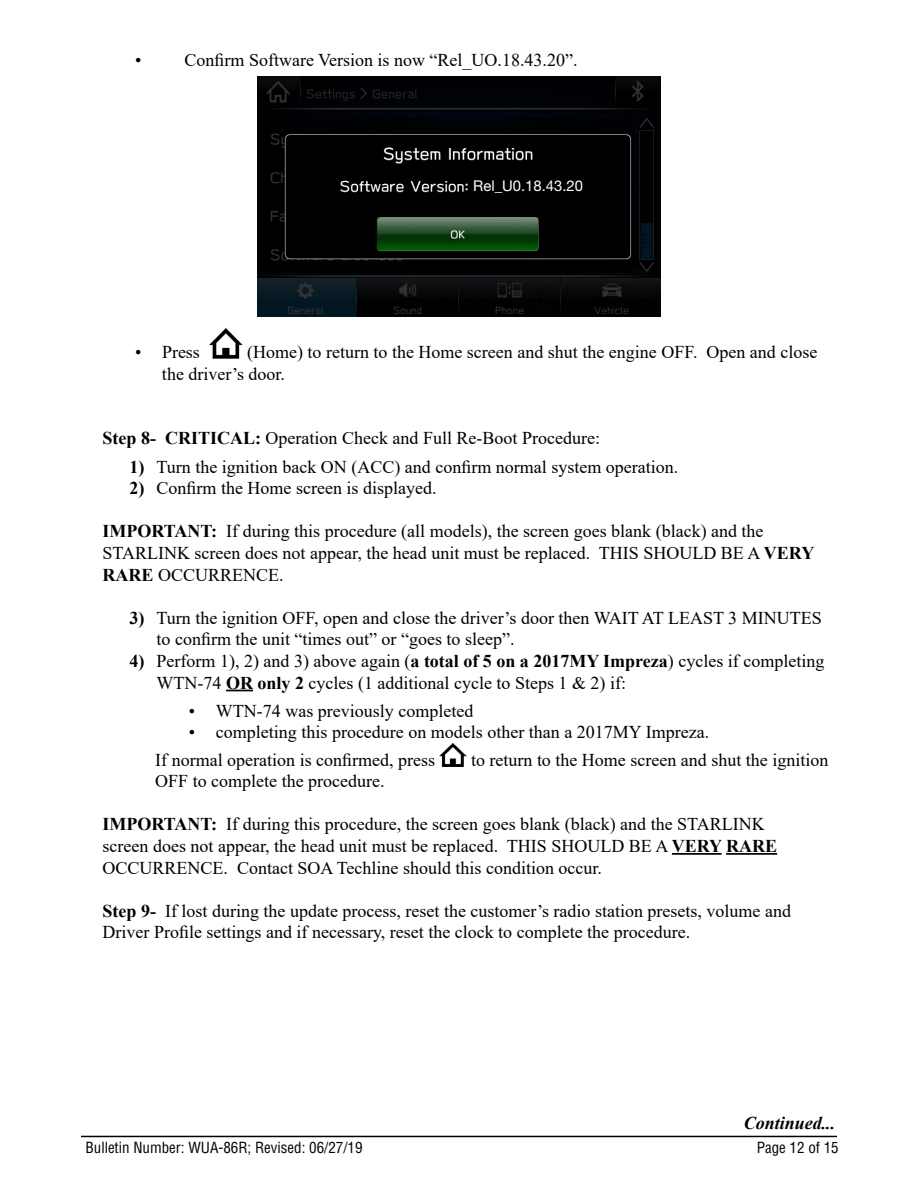
<style>
.page{position:relative;width:918px;height:1188px;background:#fff}
.page>*{position:absolute;margin:0;border:0;box-sizing:border-box;transform-origin:0 0}
.t1{font:18px/21.6px "Times New Roman";color:#000}
.t2{font:italic 700 18px "Times New Roman";color:#000}
.t3{font:condensed 15px "Helvetica LT Std";color:#000}
.t4{font:14.85px "Helvetica Neue LT Std";color:#fff}
.s1{font-weight:700}
</style>
<div class="page">
<hr style="left:81px;top:1136px;width:756px;height:1px;background:#000">
<svg style="left:226px;top:690px;width:27px;height:1px"></svg>
<hr style="left:672px;top:853px;width:50px;height:2px;background:#000">
<hr style="left:726px;top:853px;width:51px;height:2px;background:#000">
<img style="left:257px;top:76px;width:404px;height:241px">
<div style="left:473px;top:175px;width:119px;height:22px;background:#000"></div>
<img style="left:209px;top:328px;width:34px;height:30px">
<img style="left:440px;top:743px;width:27px;height:24px">
<p class="t1" style="left:135px;top:49px;width:8px">•</p>
<p class="t1" style="left:184px;top:49px;width:395px">Confirm Software Version is now “Rel_UO.18.43.20”.</p>
<p class="t4" style="left:473px;top:177px;width:111px">Rel_U0.18.43.20</p>
<p class="t1" style="left:162px;top:341px;width:657px;text-indent:85px">(Home) to return to the Home screen and shut the engine OFF. Open and close the driver’s door.</p>
<p class="t1" style="left:135px;top:341px;width:66px">• Press</p>
<p class="t1" style="left:103px;top:427px;width:499px"><span class="s1">Step 8- CRITICAL:</span> Operation Check and Full Re-Boot Procedure:</p>
<p class="t1" style="left:130px;top:455px;width:550px"><span class="s1">1)</span> Turn the ignition back ON (ACC) and confirm normal system operation.</p>
<p class="t1" style="left:130px;top:477px;width:308px"><span class="s1">2)</span> Confirm the Home screen is displayed.</p>
<p class="t1" style="left:103px;top:520px;width:713px"><span class="s1">IMPORTANT:</span> If during this procedure (all models), the screen goes blank (black) and the<br>STARLINK screen does not appear, the head unit must be replaced. THIS SHOULD BE A <span class="s1">VERY<br>RARE</span> OCCURRENCE.</p>
<p class="t1" style="left:157px;top:606px;width:667px;text-indent:-27px"><span class="s1">3)</span> Turn the ignition OFF, open and close the driver’s door then WAIT AT LEAST 3 MINUTES to confirm the unit “times out” or “goes to sleep”.</p>
<p class="t1" style="left:157px;top:650px;width:669px;text-indent:-27px"><span class="s1">4)</span> Perform 1), 2) and 3) above again (<span class="s1">a total of 5 on a 2017MY Impreza</span>) cycles if completing<br>WTN-74 <span class="s1">OR only 2</span> cycles (1 additional cycle to Steps 1 &amp; 2) if:</p>
<p class="t1" style="left:189px;top:699px;width:286px">• WTN-74 was previously completed</p>
<p class="t1" style="left:155px;top:718px;width:555px;line-height:27px;text-indent:34px">• completing this procedure on models other than a 2017MY Impreza.<br>If normal operation is confirmed, press</p>
<p class="t1" style="left:471px;top:748px;width:359px">to return to the Home screen and shut the ignition</p>
<p class="t1" style="left:155px;top:770px;width:231px">OFF to complete the procedure.</p>
<p class="t1" style="left:103px;top:813px;width:676px"><span class="s1">IMPORTANT:</span> If during this procedure, the screen goes blank (black) and the STARLINK screen does not appear, the head unit must be replaced. THIS SHOULD BE A <span class="s1">VERY RARE<br></span>OCCURRENCE. Contact SOA Techline should this condition occur.</p>
<p class="t1" style="left:103px;top:899px;width:690px"><span class="s1">Step 9-</span> If lost during the update process, reset the customer’s radio station presets, volume and<br>Driver Profile settings and if necessary, reset the clock to complete the procedure.</p>
<p class="t2" style="left:744px;top:1111px;width:93px">Continued...</p>
<p class="t3" style="left:86px;top:1138px;width:279px">Bulletin Number: WUA-86R; Revised: 06/27/19</p>
<p class="t3" style="left:757px;top:1138px;width:84px">Page 12 of 15</p>
</div>
